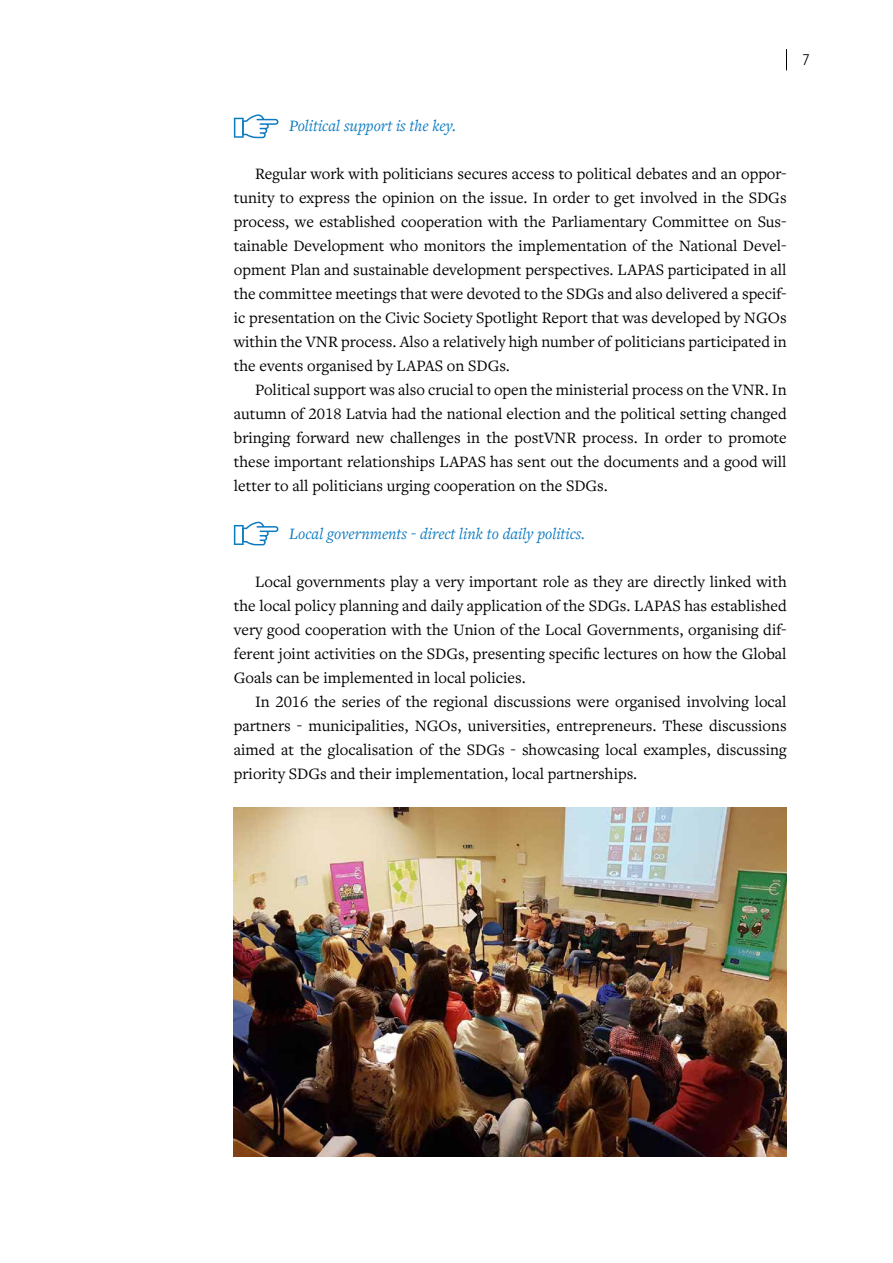
<style>
.page{position:relative;width:893px;height:1263px;background:#fff}
.page>*{position:absolute;margin:0;border:0;box-sizing:border-box;transform-origin:0 0}
.t1{font:16.5px/24px "Freight Text Pro";color:#000;text-align:justify}
.t2{font:italic 16.5px "Freight Text Pro";color:#0b7ac0}
.t3{font:300 16.5px "Neuzeit Gro";color:#000}
</style>
<div class="page">
<svg style="left:786px;top:49px;width:1px;height:21px"></svg>
<img style="left:234px;top:808px;width:553px;height:349px">
<svg style="left:234px;top:114px;width:44px;height:24px"></svg>
<svg style="left:234px;top:521px;width:44px;height:24px"></svg>
<p class="t3" style="left:802px;top:51px;width:10px">7</p>
<p class="t2" style="left:289px;top:115px;width:169px">Political support is the key.</p>
<p class="t1" style="left:234px;top:161px;width:554px;text-indent:21px">Regular work with politicians secures access to political debates and an oppor&shy;tunity to express the opinion on the issue. In order to get involved in the SDGs process, we established cooperation with the Parliamentary Committee on Sus&shy;tainable Development who monitors the implementation of the National Devel&shy;opment Plan and sustainable development perspectives. LAPAS participated in all the committee meetings that were devoted to the SDGs and also delivered a specif&shy;ic presentation on the Civic Society Spotlight Report that was developed by NGOs within the VNR process. Also a relatively high number of politicians participated in the events organised by LAPAS on SDGs.</p>
<p class="t1" style="left:234px;top:377px;width:554px;text-indent:21px">Political support was also crucial to open the ministerial process on the VNR. In autumn of 2018 Latvia had the national election and the political setting changed bringing forward new challenges in the postVNR process. In order to promote these important relationships LAPAS has sent out the documents and a good will letter to all politicians urging cooperation on the SDGs.</p>
<p class="t2" style="left:289px;top:523px;width:298px">Local governments - direct link to daily politics.</p>
<p class="t1" style="left:234px;top:569px;width:554px;text-indent:21px">Local governments play a very important role as they are directly linked with the local policy planning and daily application of the SDGs. LAPAS has established very good cooperation with the Union of the Local Governments, organising dif&shy;ferent joint activities on the SDGs, presenting specific lectures on how the Global Goals can be implemented in local policies.</p>
<p class="t1" style="left:234px;top:689px;width:554px;text-indent:21px">In 2016 the series of the regional discussions were organised involving local partners - municipalities, NGOs, universities, entrepreneurs. These discussions aimed at the glocalisation of the SDGs - showcasing local examples, discussing priority SDGs and their implementation, local partnerships.</p>
</div>
